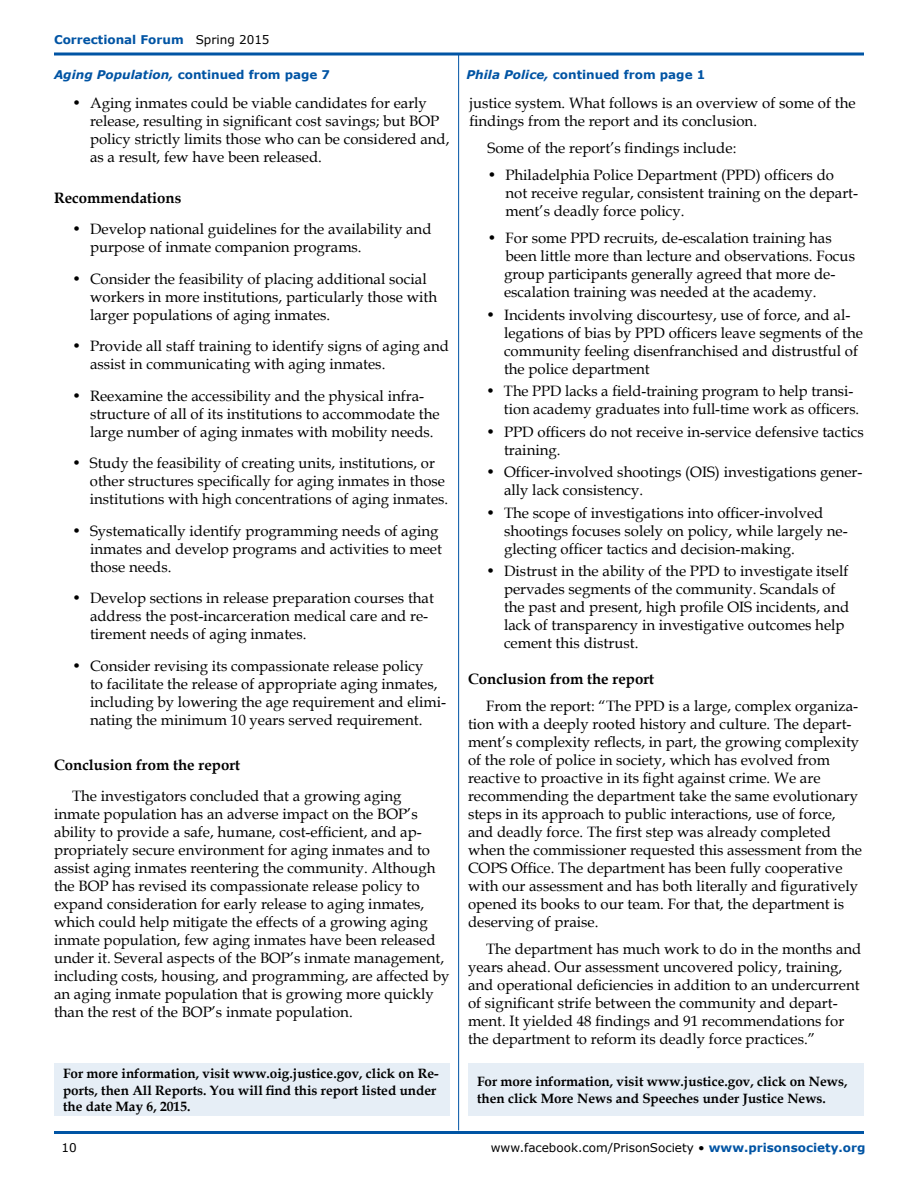
<style>
.page{position:relative;width:918px;height:1188px;background:#fff}
.page>*{position:absolute;margin:0;border:0;box-sizing:border-box;transform-origin:0 0}
.t1{font:15px/18px "Book Antiqua";color:#000}
.t2{font:700 15px "Book Antiqua";color:#000}
.t3{font:700 13.5px/16.2px "Book Antiqua";color:#000}
.t4{font:700 12px "Verdana";color:#0054a4}
.t5{font:12px "Verdana";color:#000}
.s1{font-weight:400;color:#000}
.s2{font-style:italic}
.s3{font-weight:700;color:#0054a4}
</style>
<div class="page">
<svg style="left:54px;top:52px;width:810px;height:4px;background:#3f7eba"></svg>
<hr style="left:54px;top:1131px;width:810px;height:3px;background:#0054a4">
<div style="left:468px;top:1063px;width:396px;height:53px;background:#e6eef6"></div>
<div style="left:54px;top:1063px;width:396px;height:53px;background:#e6eef6"></div>
<hr style="left:458px;top:54px;width:1px;height:1076px;background:#0054a4">
<p class="t4" style="left:54px;top:31px;width:217px">Correctional Forum <span class="s1">Spring 2015</span></p>
<p class="t4" style="left:54px;top:67px;width:278px"><span class="s2">Aging Population,</span> continued from page 7</p>
<p class="t4" style="left:466px;top:67px;width:240px"><span class="s2">Phila Police,</span> continued from page 1</p>
<p class="t1" style="left:90px;top:94px;width:361px;text-indent:-18px">• Aging inmates could be viable candidates for early release, resulting in significant cost savings; but BOP policy strictly limits those who can be considered and, as a result, few have been released.</p>
<p class="t2" style="left:54px;top:188px;width:129px">Recommendations</p>
<p class="t1" style="left:90px;top:220px;width:343px;text-indent:-18px">• Develop national guidelines for the availability and purpose of inmate companion programs.</p>
<p class="t1" style="left:90px;top:269px;width:349px;text-indent:-18px">• Consider the feasibility of placing additional social workers in more institutions, particularly those with larger populations of aging inmates.</p>
<p class="t1" style="left:90px;top:337px;width:361px;text-indent:-18px">• Provide all staff training to identify signs of aging and assist in communicating with aging inmates.</p>
<p class="t1" style="left:90px;top:386px;width:351px;text-indent:-18px">• Reexamine the accessibility and the physical infra&shy;structure of all of its institutions to accommodate the large number of aging inmates with mobility needs.</p>
<p class="t1" style="left:90px;top:454px;width:360px;text-indent:-18px">• Study the feasibility of creating units, institutions, or other structures specifically for aging inmates in those institutions with high concentrations of aging inmates.</p>
<p class="t1" style="left:90px;top:521px;width:354px;text-indent:-18px">• Systematically identify programming needs of aging inmates and develop programs and activities to meet those needs.</p>
<p class="t1" style="left:90px;top:589px;width:346px;text-indent:-18px">• Develop sections in release preparation courses that address the post-incarceration medical care and re&shy;tirement needs of aging inmates.</p>
<p class="t1" style="left:90px;top:656px;width:358px;text-indent:-18px">• Consider revising its compassionate release policy<br>to facilitate the release of appropriate aging inmates, including by lowering the age requirement and elimi&shy;nating the minimum 10 years served requirement.</p>
<p class="t2" style="left:54px;top:755px;width:188px">Conclusion from the report</p>
<p class="t1" style="left:54px;top:787px;width:397px;text-indent:18px">The investigators concluded that a growing aging inmate population has an adverse impact on the BOP’s ability to provide a safe, humane, cost-efficient, and ap&shy;propriately secure environment for aging inmates and to assist aging inmates reentering the community. Although the BOP has revised its compassionate release policy to expand consideration for early release to aging inmates, which could help mitigate the effects of a growing aging inmate population, few aging inmates have been released under it. Several aspects of the BOP’s inmate management, including costs, housing, and programming, are affected by an aging inmate population that is growing more quickly than the rest of the BOP’s inmate population.</p>
<p class="t3" style="left:63px;top:1066px;width:377px">For more information, visit www.oig.justice.gov, click on Re&shy;ports, then All Reports. You will find this report listed under the date May 6, 2015.</p>
<p class="t1" style="left:470px;top:94px;width:388px">justice system. What follows is an overview of some of the findings from the report and its conclusion.</p>
<p class="t1" style="left:488px;top:139px;width:250px">Some of the report’s findings include:</p>
<p class="t1" style="left:506px;top:166px;width:354px;text-indent:-18px">• Philadelphia Police Department (PPD) officers do not receive regular, consistent training on the depart&shy;ment’s deadly force policy.</p>
<p class="t1" style="left:504px;top:229px;width:353px;text-indent:-16px">• For some PPD recruits, de-escalation training has been little more than lecture and observations. Focus group participants generally agreed that more de&shy;escalation training was needed at the academy.</p>
<p class="t1" style="left:504px;top:305px;width:361px;text-indent:-18px">• Incidents involving discourtesy, use of force, and al&shy;legations of bias by PPD officers leave segments of the community feeling disenfranchised and distrustful of the police department</p>
<p class="t1" style="left:504px;top:382px;width:357px;text-indent:-18px">• The PPD lacks a field-training program to help transi&shy;tion academy graduates into full-time work as officers.</p>
<p class="t1" style="left:504px;top:422px;width:361px;text-indent:-18px">• PPD officers do not receive in-service defensive tactics training.</p>
<p class="t1" style="left:504px;top:463px;width:360px;text-indent:-18px">• Officer-involved shootings (OIS) investigations gener&shy;ally lack consistency.</p>
<p class="t1" style="left:504px;top:503px;width:345px;text-indent:-18px">• The scope of investigations into officer-involved shootings focuses solely on policy, while largely ne&shy;glecting officer tactics and decision-making.</p>
<p class="t1" style="left:504px;top:562px;width:347px;text-indent:-18px">• Distrust in the ability of the PPD to investigate itself pervades segments of the community. Scandals of the past and present, high profile OIS incidents, and lack of transparency in investigative outcomes help cement this distrust.</p>
<p class="t2" style="left:468px;top:669px;width:188px">Conclusion from the report</p>
<p class="t1" style="left:468px;top:697px;width:396px;text-indent:18px">From the report: “The PPD is a large, complex organiza&shy;tion with a deeply rooted history and culture. The depart&shy;ment’s complexity reflects, in part, the growing complexity of the role of police in society, which has evolved from reactive to proactive in its fight against crime. We are recommending the department take the same evolutionary steps in its approach to public interactions, use of force, and deadly force. The first step was already completed when the commissioner requested this assessment from the COPS Office. The department has been fully cooperative with our assessment and has both literally and figuratively opened its books to our team. For that, the department is deserving of praise.</p>
<p class="t1" style="left:468px;top:940px;width:395px;text-indent:18px">The department has much work to do in the months and years ahead. Our assessment uncovered policy, training, and operational deficiencies in addition to an undercurrent of significant strife between the community and depart&shy;ment. It yielded 48 findings and 91 recommendations for the department to reform its deadly force practices.”</p>
<p class="t3" style="left:477px;top:1074px;width:372px">For more information, visit www.justice.gov, click on News, then click More News and Speeches under Justice News.</p>
<p class="t5" style="left:62px;top:1140px;width:17px">10</p>
<p class="t5" style="left:491px;top:1140px;width:376px">www.facebook.com/PrisonSociety • <span class="s3">www.prisonsociety.org</span></p>
</div>
